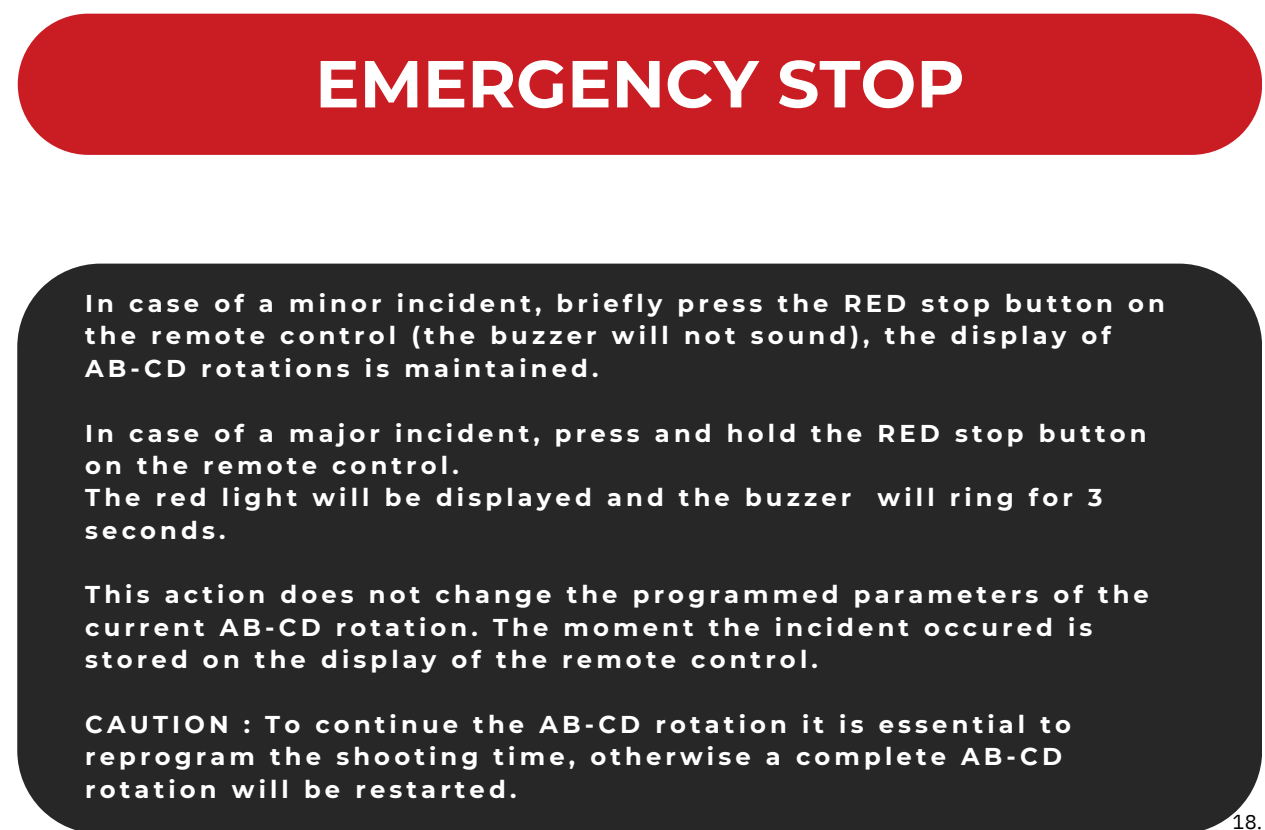
<style>
.page{position:relative;width:1265px;height:830px;background:#fff}
.page>*{position:absolute;margin:0;border:0;box-sizing:border-box;transform-origin:0 0}
.t1{font:700 66.3px "Montserrat";color:#fff}
.t2{font:700 24.3px/32.4px "Montserrat";letter-spacing:.17em;color:#fff}
.t3{font:20.1px "IBM Plex Sans";color:#000}
</style>
<div class="page">
<div style="left:18px;top:14px;width:1244px;height:141px;background:#ca1d23"></div>
<div style="left:17px;top:263px;width:1245px;height:566px;background:#272727"></div>
<h2 class="t1" style="left:315px;top:43px;width:651px">EMERGENCY STOP</h2>
<h2 class="t2" style="left:85px;top:287px;width:1081px">In case of a minor incident, briefly press the RED stop button on the remote control (the buzzer will not sound), the display of<br>AB-CD rotations is maintained.</h2>
<h2 class="t2" style="left:85px;top:416px;width:1063px">In case of a major incident, press and hold the RED stop button on the remote control.<br>The red light will be displayed and the buzzer will ring for 3 seconds.</h2>
<h2 class="t2" style="left:85px;top:578px;width:1065px">This action does not change the programmed parameters of the current AB-CD rotation. The moment the incident occured is stored on the display of the remote control.</h2>
<p class="t2" style="left:85px;top:707px;width:987px">CAUTION : To continue the AB-CD rotation it is essential to reprogram the shooting time, otherwise a complete AB-CD rotation will be restarted.</p>
<p class="t3" style="left:1233px;top:807px;width:31px">18.</p>
</div>
